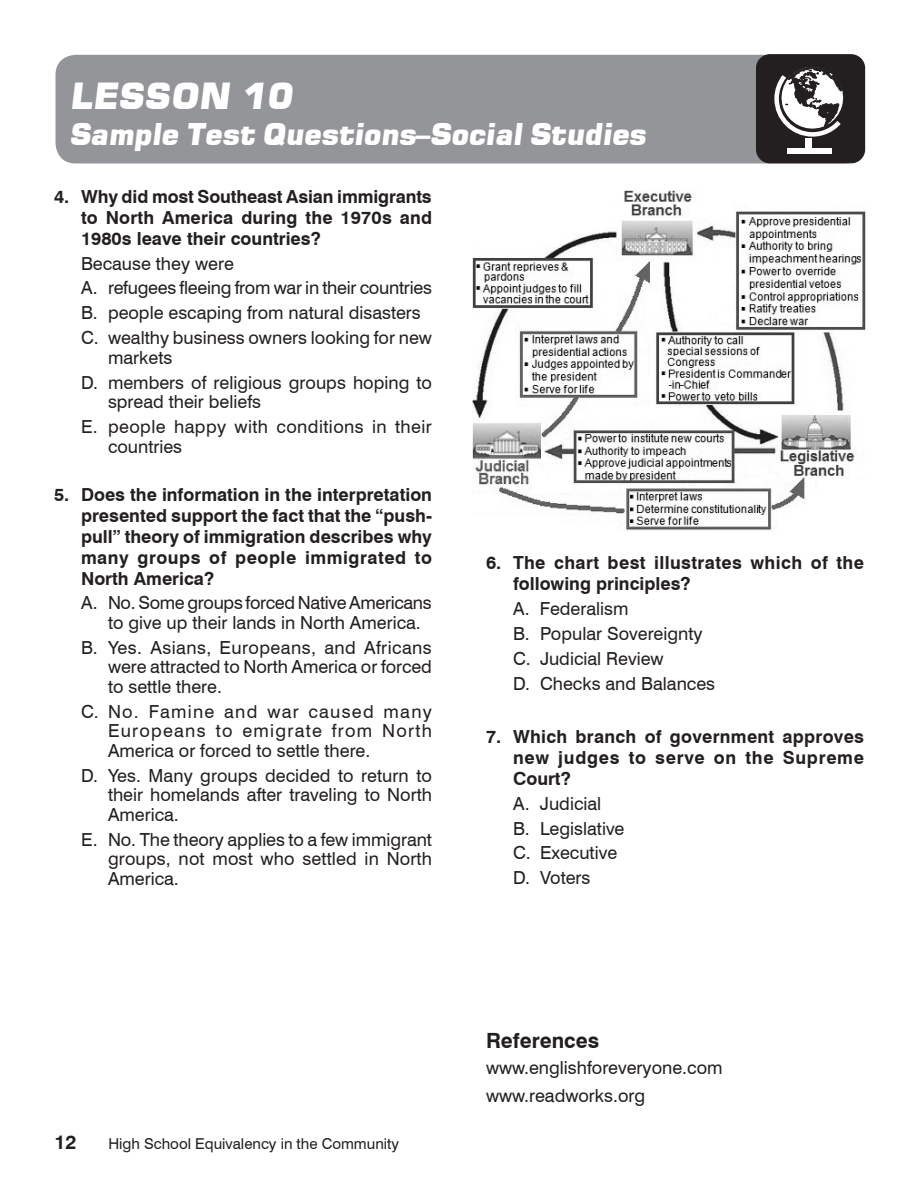
<style>
.page{position:relative;width:918px;height:1188px;background:#fff}
.page>*{position:absolute;margin:0;border:0;box-sizing:border-box;transform-origin:0 0}
.subject_headers-Less{font:italic 36px "Square 721 Blk";color:#fff}
.subject_headers-less{font:italic 30px "Square 721 Blk";letter-spacing:-.025em;color:#fff}
.subheds-FL-14pt{font:700 21px "Swiss 721 BT";color:#231f20}
.t1{font:700 19.5px "Swiss 721 BT";color:#231f20}
.ANSWERS{font:18px/19.5px "Swiss 721 BT";color:#231f20;text-align:justify}
.Numbered_questions{font:700 18px/21px "Swiss 721 BT";letter-spacing:.015em;color:#231f20;text-align:justify}
.ANSWERS-2{font:18px/19.5px "Swiss 721 BT";letter-spacing:.025em;color:#231f20}
.body_text__no_indent{font:18px "Swiss 721 BT";color:#231f20}
.t2{font:15px "Swiss 721 BT";color:#231f20}
</style>
<div class="page">
<div style="left:56px;top:55px;width:809px;height:108px;background:#939598;border-radius:20px"></div>
<div style="left:757px;top:55px;width:108px;height:108px;background:#231f20;border-radius:14px"></div>
<div style="left:756px;top:54px;width:109px;height:109px;border:1px solid #231f20;border-radius:14px"></div>
<div style="left:805px;top:138px;width:7px;height:15px;background:#fff"></div>
<div style="left:787px;top:148px;width:44px;height:5px;background:#fff"></div>
<svg style="left:774px;top:67px;width:70px;height:70px"></svg>
<img style="left:473px;top:190px;width:393px;height:341px">
<p class="subject_headers-Less" style="left:69px;top:74px;width:225px">LESSON 10</p>
<p class="subject_headers-less" style="left:69px;top:116px;width:579px">Sample Test Questions–Social Studies</p>
<p class="Numbered_questions" style="left:81px;top:186px;width:353px;text-indent:-27px">4. Why did most Southeast Asian immigrants to North America during the 1970s and 1980s leave their countries?</p>
<p class="ANSWERS" style="left:81px;top:253px;width:154px">Because they were</p>
<p class="ANSWERS" style="left:81px;top:278px;width:352px">A. refugees fleeing from war in their countries</p>
<p class="ANSWERS" style="left:81px;top:303px;width:341px">B. people escaping from natural disasters</p>
<p class="ANSWERS" style="left:108px;top:328px;width:325px;text-indent:-27px">C. wealthy business owners looking for new markets</p>
<p class="ANSWERS" style="left:108px;top:372px;width:326px;text-indent:-27px">D. members of religious groups hoping to spread their beliefs</p>
<p class="ANSWERS-2" style="left:108px;top:417px;width:325px;text-indent:-27px">E. people happy with conditions in their countries</p>
<p class="Numbered_questions" style="left:81px;top:484px;width:353px;text-indent:-27px">5. Does the information in the interpretation presented support the fact that the “push&shy;pull” theory of immigration describes why many groups of people immigrated to North America?</p>
<p class="ANSWERS" style="left:108px;top:593px;width:325px;text-indent:-27px">A. No. Some groups forced Native Americans to give up their lands in North America.</p>
<p class="ANSWERS" style="left:108px;top:638px;width:325px;text-indent:-27px">B. Yes. Asians, Europeans, and Africans were attracted to North America or forced to settle there.</p>
<p class="ANSWERS" style="left:108px;top:701px;width:326px;text-indent:-27px">C. No. Famine and war caused many Europeans to emigrate from North America or forced to settle there.</p>
<p class="ANSWERS" style="left:108px;top:765px;width:326px;text-indent:-27px">D. Yes. Many groups decided to return to their homelands after traveling to North America.</p>
<p class="ANSWERS" style="left:108px;top:829px;width:326px;text-indent:-27px">E. No. The theory applies to a few immigrant groups, not most who settled in North America.</p>
<p class="Numbered_questions" style="left:513px;top:552px;width:352px;text-indent:-27px">6. The chart best illustrates which of the following principles?</p>
<p class="ANSWERS" style="left:513px;top:599px;width:117px">A. Federalism</p>
<p class="ANSWERS" style="left:513px;top:624px;width:191px">B. Popular Sovereignty</p>
<p class="ANSWERS" style="left:513px;top:649px;width:152px">C. Judicial Review</p>
<p class="ANSWERS" style="left:513px;top:674px;width:204px">D. Checks and Balances</p>
<p class="Numbered_questions" style="left:513px;top:726px;width:353px;text-indent:-27px">7. Which branch of government approves new judges to serve on the Supreme Court?</p>
<p class="ANSWERS" style="left:513px;top:793px;width:90px">A. Judicial</p>
<p class="ANSWERS" style="left:513px;top:818px;width:113px">B. Legislative</p>
<p class="ANSWERS" style="left:513px;top:843px;width:106px">C. Executive</p>
<p class="ANSWERS" style="left:513px;top:868px;width:79px">D. Voters</p>
<p class="t1" style="left:54px;top:1130px;width:24px">12</p>
<p class="t2" style="left:108px;top:1134px;width:292px">High School Equivalency in the Community</p>
<p class="subheds-FL-14pt" style="left:486px;top:1028px;width:115px">References</p>
<p class="body_text__no_indent" style="left:486px;top:1056px;width:238px">www.englishforeveryone.com</p>
<p class="body_text__no_indent" style="left:486px;top:1085px;width:161px">www.readworks.org</p>
</div>
